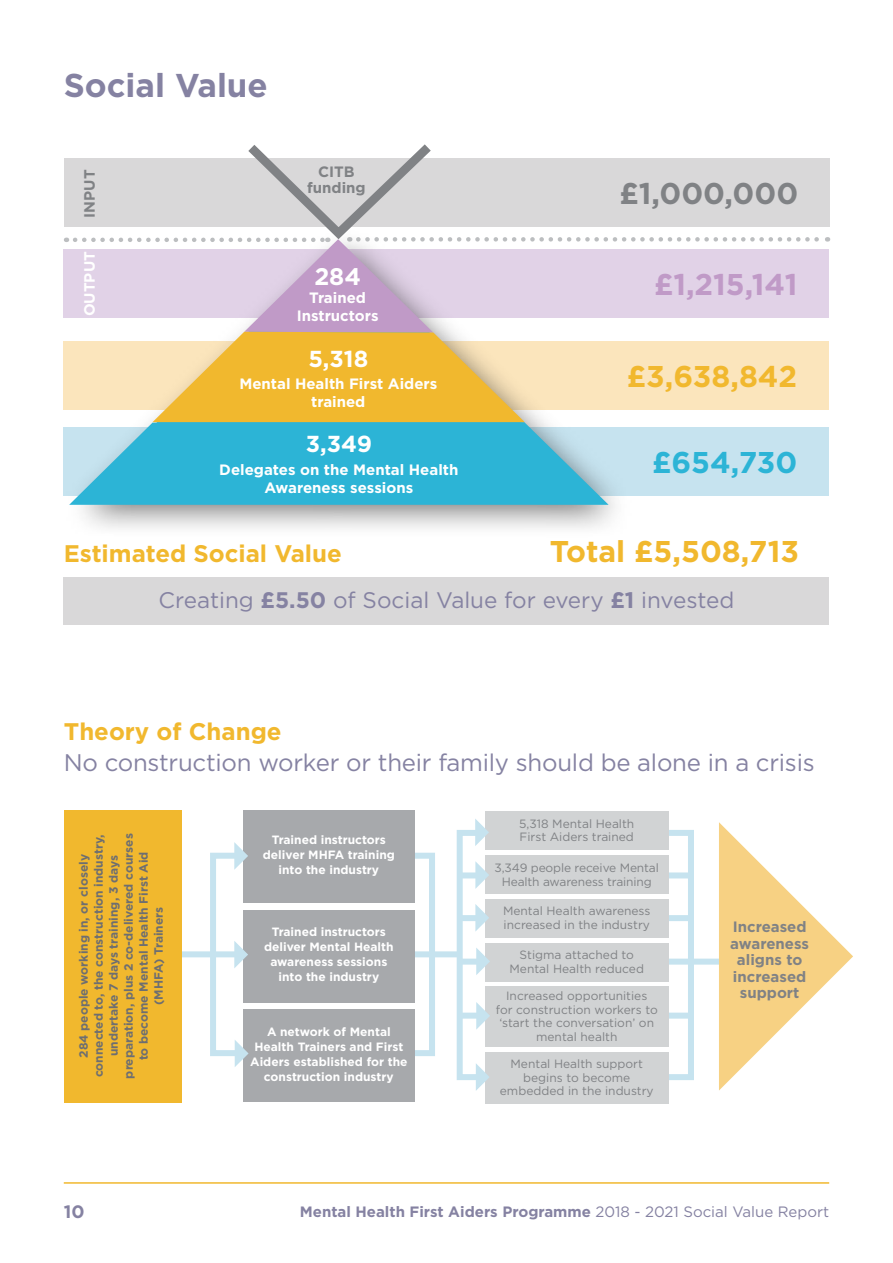
<style>
.page{position:relative;width:893px;height:1263px;background:#fff}
.page>*{position:absolute;margin:0;border:0;box-sizing:border-box;transform-origin:0 0}
.t1{font:700 33px "Gotham";color:#8582a2}
.t2{font:700 30px "Gotham";color:#f1b82e}
.t3{font:700 30px "Gotham";color:#c09ac7}
.t4{font:700 30px "Gotham";color:#808285}
.t5{font:700 30px "Gotham";color:#2cb4d6}
.t6{font:24px "Gotham";letter-spacing:-.01em;color:#8582a2}
.t7{font:700 24px "Gotham";color:#f1b82e}
.t8{font:700 24px "Gotham";color:#fff}
.t9{font:700 23.1px "Gotham";color:#fff}
.t10{font:22.5px "Gotham";color:#8582a2}
.t11{font:700 18px "Gotham";color:#8582a2}
.t12{font:700 15px/18px "Gotham";color:#fff;text-align:center}
.t13{font:700 15px "Gotham";color:#8582a2}
.t14{font:700 15px/16.5px "Gotham";color:#808285;text-align:center}
.t15{font:12px/13.5px "Gotham";color:#808285;text-align:center}
.t16{font:700 12px/15px "Gotham";color:#fff;text-align:center}
.t17{font:700 12px/15px "Gotham";color:#6d6e71;text-align:center}
.s1{font-weight:700}
.s2{font-weight:400}
</style>
<div class="page">
<hr style="left:64px;top:1182px;width:765px;height:2px;background:#f1b82e">
<div style="left:64px;top:577px;width:765px;height:48px;background:#d9d8d9"></div>
<div style="left:63px;top:227px;width:570px;height:311px;background:#000;opacity:.55"></div>
<svg style="left:66px;top:144px;width:762px;height:361px"></svg>
<div style="left:457px;top:830px;width:237px;height:250px;border:6px solid #c6e3ef"></div>
<div style="left:459px;top:959px;width:265px;height:6px;background:#c6e3ef"></div>
<svg style="left:719px;top:822px;width:134px;height:268px"></svg>
<div style="left:181px;top:951px;width:278px;height:6px;background:#c6e3ef"></div>
<div style="left:459px;top:872px;width:233px;height:6px;background:#c6e3ef"></div>
<div style="left:459px;top:915px;width:233px;height:6px;background:#c6e3ef"></div>
<div style="left:459px;top:1013px;width:233px;height:6px;background:#c6e3ef"></div>
<div style="left:210px;top:853px;width:225px;height:203px;border:6px solid #c6e3ef"></div>
<div style="left:64px;top:810px;width:117px;height:292px;background:#f1b82e"></div>
<div style="left:243px;top:810px;width:172px;height:93px;background:#a7a9ac"></div>
<div style="left:485px;top:811px;width:184px;height:39px;background:#d1d3d4"></div>
<div style="left:485px;top:856px;width:184px;height:38px;background:#d1d3d4"></div>
<div style="left:485px;top:899px;width:184px;height:38px;background:#d1d3d4"></div>
<div style="left:485px;top:943px;width:184px;height:38px;background:#d1d3d4"></div>
<div style="left:485px;top:986px;width:184px;height:60px;background:#d1d3d4"></div>
<div style="left:485px;top:1052px;width:184px;height:51px;background:#d1d3d4"></div>
<div style="left:243px;top:909px;width:172px;height:93px;background:#a7a9ac"></div>
<div style="left:243px;top:1009px;width:172px;height:93px;background:#a7a9ac"></div>
<svg style="left:234px;top:842px;width:14px;height:28px"></svg>
<svg style="left:234px;top:941px;width:14px;height:27px"></svg>
<svg style="left:235px;top:1040px;width:14px;height:27px"></svg>
<svg style="left:475px;top:819px;width:14px;height:27px"></svg>
<svg style="left:475px;top:861px;width:14px;height:28px"></svg>
<svg style="left:475px;top:904px;width:14px;height:27px"></svg>
<svg style="left:476px;top:948px;width:14px;height:27px"></svg>
<svg style="left:476px;top:1002px;width:14px;height:28px"></svg>
<svg style="left:476px;top:1063px;width:13px;height:28px"></svg>
<h1 class="t1" style="left:64px;top:66px;width:205px">Social Value</h1>
<p class="t14" style="left:81px;top:218px;width:49px;rotate:-90deg">INPUT</p>
<p class="t12" style="left:80px;top:316px;width:66px;rotate:-90deg">OUTPUT</p>
<p class="t14" style="left:307px;top:163px;width:60px">CITB funding</p>
<h3 class="t8" style="left:314px;top:262px;width:48px">284</h3>
<p class="t12" style="left:297px;top:288px;width:83px">Trained<br>Instructors</p>
<h3 class="t9" style="left:308px;top:345px;width:61px">5,318</h3>
<p class="t12" style="left:239px;top:375px;width:200px">Mental Health First Aiders trained</p>
<h3 class="t9" style="left:306px;top:431px;width:68px">3,349</h3>
<p class="t12" style="left:219px;top:460px;width:241px">Delegates on the Mental Health<br>Awareness sessions</p>
<h2 class="t4" style="left:619px;top:176px;width:180px">£1,000,000</h2>
<h2 class="t3" style="left:654px;top:267px;width:145px">£1,215,141</h2>
<h2 class="t2" style="left:627px;top:359px;width:172px">£3,638,842</h2>
<h2 class="t5" style="left:652px;top:445px;width:147px">£654,730</h2>
<h3 class="t7" style="left:64px;top:539px;width:280px">Estimated Social Value</h3>
<h2 class="t2" style="left:550px;top:534px;width:251px">Total £5,508,713</h2>
<h3 class="t10" style="left:159px;top:588px;width:577px">Creating <span class="s1">£5.50</span> of Social Value for every <span class="s1">£1</span> invested</h3>
<h3 class="t7" style="left:64px;top:718px;width:219px">Theory of Change</h3>
<h3 class="t6" style="left:64px;top:749px;width:752px">No construction worker or their family should be alone in a crisis</h3>
<p class="t17" style="left:76px;top:1078px;width:247px;rotate:-90deg">284 people working in, or closely connected to, the construction industry, undertake 7 days training, 3 days preparation, plus 2 co-delivered courses to become Mental Health First Aid (MHFA) Trainers</p>
<p class="t16" style="left:263px;top:832px;width:134px">Trained instructors deliver MHFA training into the industry</p>
<p class="t16" style="left:264px;top:924px;width:131px">Trained instructors deliver Mental Health awareness sessions into the industry</p>
<p class="t16" style="left:250px;top:1024px;width:159px">A network of Mental<br>Health Trainers and First<br>Aiders established for the construction industry</p>
<p class="t15" style="left:519px;top:817px;width:117px;text-align:left">5,318 Mental Health<br>First Aiders trained</p>
<p class="t15" style="left:495px;top:861px;width:166px">3,349 people receive Mental<br>Health awareness training</p>
<p class="t15" style="left:503px;top:904px;width:149px;text-align:left">Mental Health awareness increased in the industry</p>
<p class="t15" style="left:510px;top:948px;width:136px">Stigma attached to<br>Mental Health reduced</p>
<p class="t15" style="left:496px;top:989px;width:163px">Increased opportunities<br>for construction workers to ‘start the conversation’ on mental health</p>
<p class="t15" style="left:500px;top:1057px;width:155px">Mental Health support begins to become embedded in the industry</p>
<p class="t14" style="left:730px;top:918px;width:80px">Increased awareness aligns to increased support</p>
<h3 class="t11" style="left:64px;top:1201px;width:22px">10</h3>
<p class="t13" style="left:300px;top:1203px;width:531px">Mental Health First Aiders Programme <span class="s2">2018 - 2021 Social Value Report</span></p>
</div>
